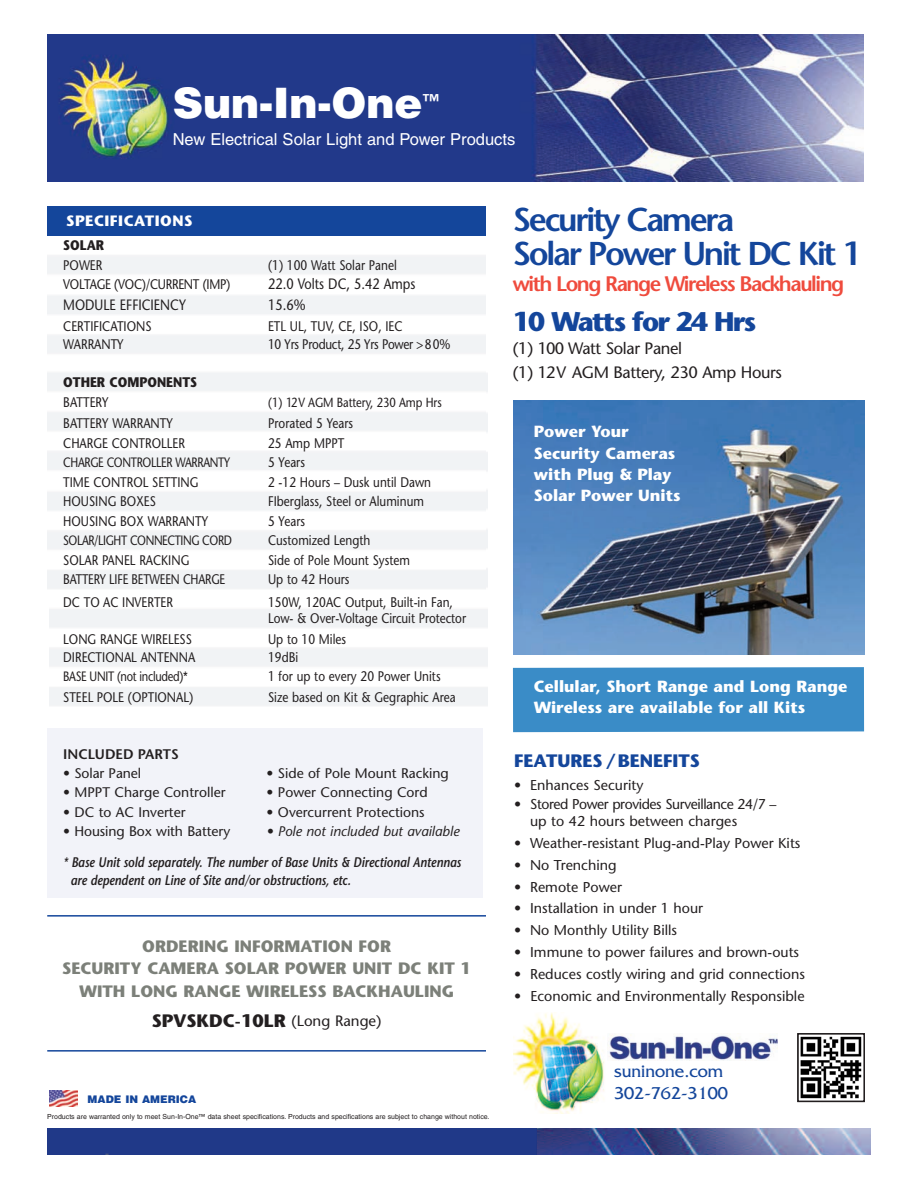
<style>
.page{position:relative;width:918px;height:1188px;background:#fff}
.page>*{position:absolute;margin:0;border:0;box-sizing:border-box;transform-origin:0 0}
.t1{font:900 42px "Helvetica";color:#fff}
.t2{font:600 33px/34.5px "Stone Sans";letter-spacing:-.07em;color:#14469b}
.t3{font:700 27px "Stone Sans";letter-spacing:-.065em;color:#14469b}
.t4{font:600 21px "Stone Sans";letter-spacing:-.07em;color:#ef4b3d}
.t5{font:18px/21.6px "Friz Quadrata";color:#14469b}
.t6{font:700 18px "Stone Sans";color:#231f20}
.t7{font:700 18px "Stone Sans";color:#14469b}
.t8{font:900 18px "Helvetica";color:#fff}
.t9{font:700 16.5px/22.5px "Stone Sans";color:#7c8079;text-align:center}
.t10{font:16.5px/24px "Stone Sans";letter-spacing:-.025em;color:#231f20}
.t11{font:16.5px "Helvetica";color:#fff}
.t12{font:700 16.2px/21.3px "Stone Sans";color:#fff}
.t13{font:15px "Stone Sans";color:#231f20;scale:.85 1}
.t14{font:700 15px "Stone Sans";letter-spacing:.03em;color:#fff}
.t15{font:14.25px "Stone Sans";color:#231f20}
.t16{font:14.25px/16.5px "Stone Sans";letter-spacing:-.03em;color:#231f20}
.t17{font:13.95px/16.6px "Stone Sans";color:#231f20;scale:.85 1}
.t18{font:italic 600 13.95px/30px "Stone Sans";letter-spacing:-.005em;color:#231f20;scale:.85 1}
.t19{font:13.95px "Stone Sans";color:#231f20}
.t20{font:13.95px "Stone Sans";letter-spacing:-.025em;color:#231f20;scale:.85 1}
.t21{font:italic 13.95px "Stone Sans";color:#231f20}
.t22{font:700 13.95px "Stone Sans";color:#231f20;scale:.89 1}
.t23{font:600 13.95px "Stone Sans";color:#231f20}
.t24{font:13.5px "Stone Sans";letter-spacing:-.03em;color:#231f20;scale:.82 1}
.t25{font:13.2px "Stone Sans";letter-spacing:-.01em;color:#231f20;scale:.85 1}
.t26{font:900 10.5px "Helvetica";color:#14469b}
.t27{font:7.05px "Helvetica";color:#231f20}
.s1{font-weight:400;font-style:normal}
.s2{font-weight:400}
.s3{font-weight:400;font-size:15px}
</style>
<div class="page">
<div style="left:47px;top:728px;width:436px;height:170px;background:#f2f3f9"></div>
<img style="left:513px;top:400px;width:352px;height:254px">
<img style="left:608px;top:1035px;width:169px;height:25px">
<img style="left:513px;top:1012px;width:92px;height:102px">
<img style="left:800px;top:1036px;width:62px;height:63px">
<img style="left:47px;top:34px;width:817px;height:148px">
<div style="left:47px;top:206px;width:439px;height:30px;background:#14469b"></div>
<div style="left:47px;top:1128px;width:496px;height:27px;background:#203988"></div>
<svg style="left:537px;top:1128px;width:334px;height:27px;background:#5e699f"></svg>
<img style="left:50px;top:1090px;width:27px;height:17px">
<div style="left:513px;top:667px;width:351px;height:65px;background:#3a8cc7"></div>
<div style="left:797px;top:1033px;width:68px;height:69px;border:2px solid #231f20"></div>
<hr style="left:47px;top:915px;width:439px;height:2px;background:#14469b">
<hr style="left:47px;top:1050px;width:439px;height:2px;background:#14469b">
<h1 class="t1" style="left:173px;top:79px;width:251px">Sun-In-One</h1>
<p class="t8" style="left:422px;top:91px;width:19px">™</p>
<p class="t11" style="left:173px;top:133px;width:344px">New Electrical Solar Light and Power Products</p>
<p class="t14" style="left:66px;top:215px;width:128px">SPECIFICATIONS</p>
<p class="t22" style="left:63px;top:240px;width:47px">SOLAR</p>
<p class="t17" style="left:63px;top:258px;width:48px">POWER</p>
<p class="t17" style="left:268px;top:258px;width:153px">(1) 100 Watt Solar Panel</p>
<p class="t20" style="left:63px;top:279px;width:198px">VOLTAGE (VOC)/CURRENT (IMP)</p>
<p class="t13" style="left:268px;top:278px;width:175px">22.0 Volts DC, 5.42 Amps</p>
<p class="t13" style="left:63px;top:299px;width:146px">MODULE EFFICIENCY</p>
<p class="t13" style="left:268px;top:299px;width:46px">15.6%</p>
<p class="t17" style="left:63px;top:319px;width:105px">CERTIFICATIONS</p>
<p class="t17" style="left:268px;top:319px;width:160px">ETL UL, TUV, CE, ISO, IEC</p>
<p class="t17" style="left:63px;top:337px;width:73px">WARRANTY</p>
<p class="t20" style="left:268px;top:339px;width:216px">10 Yrs Product, 25 Yrs Power &gt;80%</p>
<p class="t22" style="left:63px;top:376px;width:152px">OTHER COMPONENTS</p>
<p class="t17" style="left:63px;top:396px;width:55px">BATTERY</p>
<p class="t25" style="left:268px;top:398px;width:206px">(1) 12 V AGM Battery, 230 Amp Hrs</p>
<p class="t17" style="left:63px;top:417px;width:130px">BATTERY WARRANTY</p>
<p class="t17" style="left:268px;top:417px;width:102px">Prorated 5 Years</p>
<p class="t17" style="left:63px;top:436px;width:145px">CHARGE CONTROLLER</p>
<p class="t17" style="left:268px;top:436px;width:91px">25 Amp MPPT</p>
<p class="t24" style="left:63px;top:457px;width:205px">CHARGE CONTROLLER WARRANTY</p>
<p class="t17" style="left:268px;top:456px;width:45px">5 Years</p>
<p class="t17" style="left:63px;top:475px;width:161px">TIME CONTROL SETTING</p>
<p class="t17" style="left:268px;top:475px;width:193px">2 -12 Hours – Dusk until Dawn</p>
<p class="t17" style="left:63px;top:495px;width:111px">HOUSING BOXES</p>
<p class="t17" style="left:268px;top:495px;width:185px">FIberglass, Steel or Aluminum</p>
<p class="t17" style="left:63px;top:514px;width:172px">HOUSING BOX WARRANTY</p>
<p class="t17" style="left:268px;top:514px;width:45px">5 Years</p>
<p class="t24" style="left:63px;top:535px;width:207px">SOLAR/LIGHT CONNECTING CORD</p>
<p class="t17" style="left:268px;top:533px;width:122px">Customized Length</p>
<p class="t17" style="left:63px;top:553px;width:150px">SOLAR PANEL RACKING</p>
<p class="t17" style="left:268px;top:553px;width:169px">Side of Pole Mount System</p>
<p class="t17" style="left:63px;top:572px;width:192px">BATTERY LIFE BETWEEN CHARGE</p>
<p class="t17" style="left:268px;top:572px;width:97px">Up to 42 Hours</p>
<p class="t17" style="left:63px;top:595px;width:131px">DC TO AC INVERTER</p>
<p class="t17" style="left:268px;top:595px;width:235px">150W, 120AC Output, Built-in Fan,<br>Low- &amp; Over-Voltage Circuit Protector</p>
<p class="t17" style="left:63px;top:632px;width:153px">LONG RANGE WIRELESS</p>
<p class="t17" style="left:268px;top:632px;width:93px">Up to 10 Miles</p>
<p class="t17" style="left:63px;top:650px;width:157px">DIRECTIONAL ANTENNA</p>
<p class="t17" style="left:268px;top:650px;width:37px">19dBi</p>
<p class="t24" style="left:63px;top:672px;width:153px">BASE UNIT (not included)*</p>
<p class="t17" style="left:268px;top:670px;width:205px">1 for up to every 20 Power Units</p>
<p class="t17" style="left:63px;top:691px;width:154px">STEEL POLE (OPTIONAL)</p>
<p class="t17" style="left:268px;top:691px;width:222px">Size based on Kit &amp; Gegraphic Area</p>
<p class="t23" style="left:63px;top:748px;width:117px">INCLUDED PARTS</p>
<p class="t19" style="left:63px;top:768px;width:80px">• Solar Panel</p>
<p class="t19" style="left:63px;top:787px;width:164px">• MPPT Charge Controller</p>
<p class="t19" style="left:63px;top:807px;width:124px">• DC to AC Inverter</p>
<p class="t18" style="left:63px;top:818px;width:470px"><span class="s1">• Housing Box with Battery<br></span><span class="s2">*</span> Base Unit sold separately. The number of Base Units &amp; Directional Antennas</p>
<p class="t18" style="left:70px;top:866px;width:331px">are dependent on Line of Site and/or obstructions, etc.</p>
<p class="t19" style="left:267px;top:768px;width:184px">• Side of Pole Mount Racking</p>
<p class="t19" style="left:267px;top:787px;width:163px">• Power Connecting Cord</p>
<p class="t19" style="left:267px;top:807px;width:160px">• Overcurrent Protections</p>
<p class="t21" style="left:267px;top:826px;width:194px">• Pole not included but available</p>
<p class="t9" style="left:62px;top:937px;width:410px">ORDERING INFORMATION FOR<br>SECURITY CAMERA SOLAR POWER UNIT DC KIT 1<br>WITH LONG RANGE WIRELESS BACKHAULING</p>
<p class="t6" style="left:152px;top:1014px;width:231px">SPVSKDC-10LR <span class="s3">(Long Range)</span></p>
<p class="t26" style="left:88px;top:1093px;width:110px">MADE IN AMERICA</p>
<p class="t27" style="left:47px;top:1114px;width:444px">Products are warranted only to meet Sun-In-One™ data sheet specifications. Products and specifications are subject to change without notice.</p>
<h2 class="t2" style="left:513px;top:205px;width:350px">Security Camera<br>Solar Power Unit DC Kit 1</h2>
<h3 class="t4" style="left:513px;top:275px;width:333px">with Long Range Wireless Backhauling</h3>
<h3 class="t3" style="left:513px;top:311px;width:245px">10 Watts for 24 Hrs</h3>
<p class="t10" style="left:513px;top:338px;width:271px">(1) 100 Watt Solar Panel<br>(1) 12V AGM Battery, 230 Amp Hours</p>
<p class="t12" style="left:534px;top:423px;width:148px">Power Your<br>Security Cameras with Plug &amp; Play<br>Solar Power Units</p>
<p class="t12" style="left:534px;top:677px;width:315px">Cellular, Short Range and Long Range<br>Wireless are available for all Kits</p>
<p class="t7" style="left:514px;top:753px;width:187px">FEATURES / BENEFITS</p>
<p class="t15" style="left:514px;top:780px;width:131px">• Enhances Security</p>
<p class="t16" style="left:530px;top:798px;width:248px;text-indent:-16px">• Stored Power provides Surveillance 24/7 – up to 42 hours between charges</p>
<p class="t15" style="left:514px;top:837px;width:288px">• Weather-resistant Plug-and-Play Power Kits</p>
<p class="t15" style="left:514px;top:859px;width:104px">• No Trenching</p>
<p class="t15" style="left:514px;top:881px;width:109px">• Remote Power</p>
<p class="t15" style="left:514px;top:903px;width:190px">• Installation in under 1 hour</p>
<p class="t15" style="left:514px;top:925px;width:164px">• No Monthly Utility Bills</p>
<p class="t15" style="left:514px;top:947px;width:286px">• Immune to power failures and brown-outs</p>
<p class="t15" style="left:514px;top:969px;width:292px">• Reduces costly wiring and grid connections</p>
<p class="t15" style="left:514px;top:991px;width:292px">• Economic and Environmentally Responsible</p>
<p class="t5" style="left:614px;top:1060px;width:115px">suninone.com<br>302-762-3100</p>
</div>
